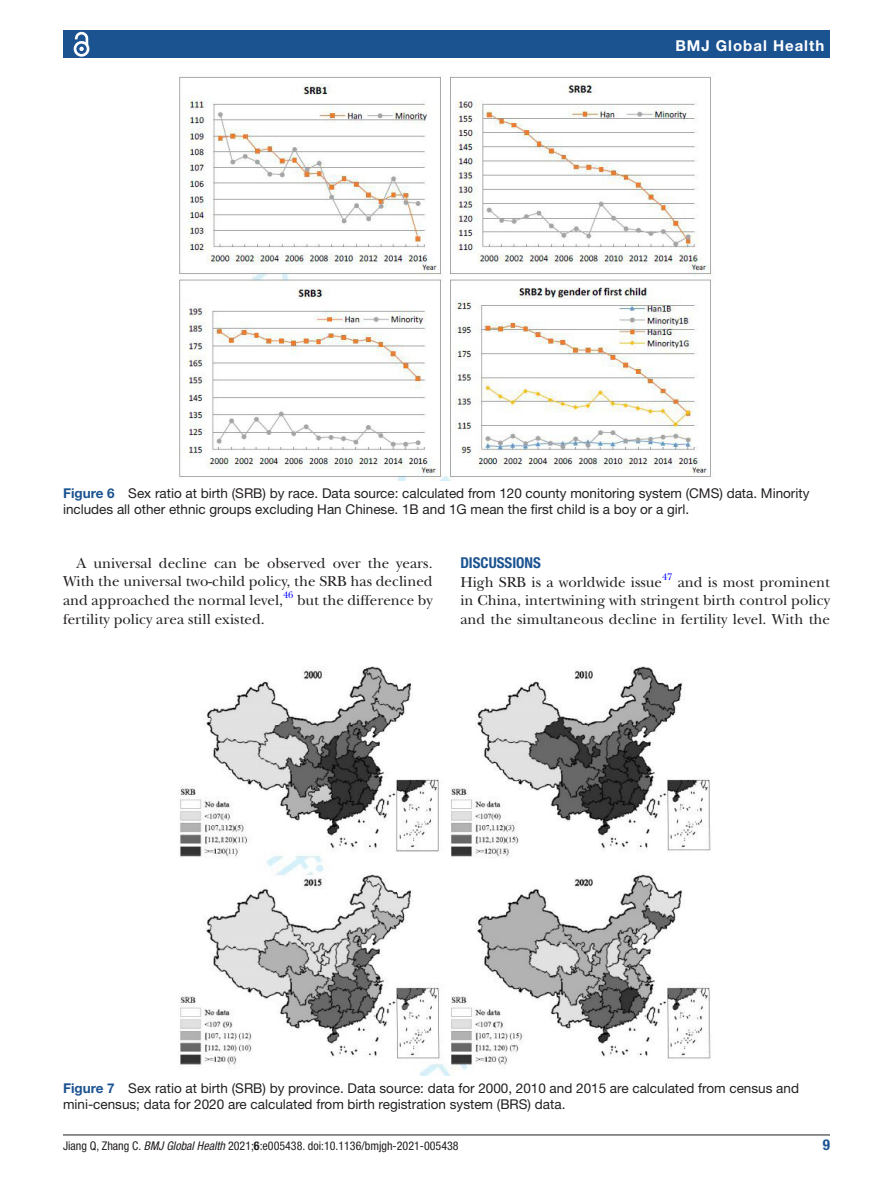
<style>
.page{position:relative;width:893px;height:1191px;background:#fff}
.page>*{position:absolute;margin:0;border:0;box-sizing:border-box;transform-origin:0 0}
.t1{font:15px/18.6px "New Baskerville";color:#231f20;text-align:justify}
.t2{font:700 15px "Helvetica Neue LT Std";letter-spacing:.065em;color:#fff}
.t3{font:700 condensed 15px "Helvetica Neue LT Std";color:#1b5391}
.t4{font:13.5px/16.2px "Helvetica Neue LT Std";color:#231f20}
.t5{font:condensed 12px "Helvetica Neue LT Std";color:#231f20}
.t6{font:9.9px "New Baskerville";color:#00f}
.s1{font-weight:700;color:#1b5391}
.s2{font-style:italic}
.s3{font-weight:700}
</style>
<div class="page">
<hr style="left:63px;top:1134px;width:767px;height:1px;background:#231f20">
<div style="left:63px;top:31px;width:767px;height:27px;background:#1b5391"></div>
<svg style="left:73px;top:31px;width:17px;height:26px"></svg>
<img style="left:179px;top:76px;width:532px;height:404px">
<img style="left:178px;top:667px;width:533px;height:408px">
<p class="t2" style="left:675px;top:36px;width:150px">BMJ Global Health</p>
<p class="t4" style="left:63px;top:485px;width:748px"><span class="s1">Figure 6</span> Sex ratio at birth (SRB) by race. Data source: calculated from 120 county monitoring system (CMS) data. Minority includes all other ethnic groups excluding Han Chinese. 1B and 1G mean the first child is a boy or a girl.</p>
<p class="t1" style="left:63px;top:554px;width:371px;text-indent:14px">A universal decline can be observed over the years.<br>With the universal two-child policy, the SRB has declined and approached the normal level,</p>
<p class="t6" style="left:283px;top:589px;width:12px">46</p>
<p class="t1" style="left:297px;top:591px;width:137px">but the difference by</p>
<p class="t1" style="left:63px;top:609px;width:203px">fertility policy area still existed.</p>
<p class="t3" style="left:460px;top:554px;width:82px">DISCUSSIONS</p>
<p class="t1" style="left:460px;top:573px;width:203px">High SRB is a worldwide issue</p>
<p class="t6" style="left:662px;top:571px;width:12px">47</p>
<p class="t1" style="left:460px;top:573px;width:371px;text-indent:217px">and is most prominent in China, intertwining with stringent birth control policy and the simultaneous decline in fertility level. With the</p>
<p class="t4" style="left:63px;top:1080px;width:737px"><span class="s1">Figure 7</span> Sex ratio at birth (SRB) by province. Data source: data for 2000, 2010 and 2015 are calculated from census and mini-census; data for 2020 are calculated from birth registration system (BRS) data.</p>
<p class="t5" style="left:63px;top:1138px;width:397px">Jiang Q, Zhang C. <span class="s2">BMJ Global Health</span> 2021;<span class="s3">6</span>:e005438. doi:10.1136/bmjgh-2021-005438</p>
<p class="t3" style="left:823px;top:1135px;width:9px">9</p>
</div>
